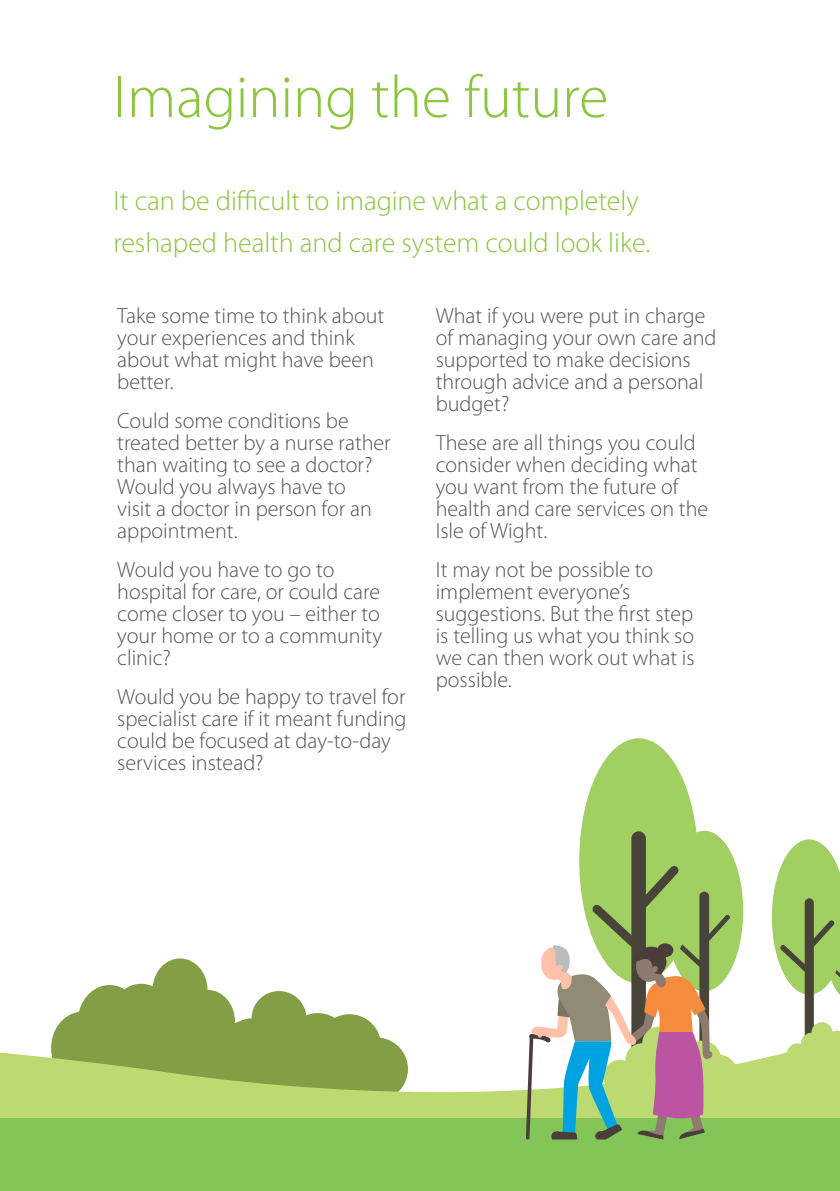
<style>
.page{position:relative;width:840px;height:1191px;background:#fff}
.page>*{position:absolute;margin:0;border:0;box-sizing:border-box;transform-origin:0 0}
.t1{font:300 60px "Myriad Pro";color:#8bc63e}
.Large_Intro_Para{font:300 28px/42px "Myriad Pro";color:#8bc63e}
.Bullets{font:300 22px/22px "Myriad Pro";color:#545354}
</style>
<div class="page">
<svg style="left:80px;top:958px;width:224px;height:49px"></svg>
<svg style="left:771px;top:839px;width:68px;height:168px"></svg>
<svg style="left:0;top:1007px;width:839px;height:112px"></svg>
<div style="left:0;top:1119px;width:839px;height:72px;background:#83c557"></div>
<div style="left:665px;top:830px;width:77px;height:161px;background:#a2cf62;border-radius:50%"></div>
<div style="left:579px;top:738px;width:118px;height:245px;background:#a2cf62;border-radius:50%"></div>
<svg style="left:525px;top:831px;width:212px;height:308px"></svg>
<p class="t1" style="left:113px;top:64px;width:496px">Imagining the future</p>
<p class="Large_Intro_Para" style="left:113px;top:180px;width:538px">It can be difficult to imagine what a completely reshaped health and care system could look like.</p>
<p class="Bullets" style="left:117px;top:305px;width:268px">Take some time to think about your experiences and think about what might have been better.</p>
<p class="Bullets" style="left:117px;top:410px;width:275px">Could some conditions be treated better by a nurse rather than waiting to see a doctor?<br>Would you always have to<br>visit a doctor in person for an appointment.</p>
<p class="Bullets" style="left:117px;top:559px;width:266px">Would you have to go to hospital for care, or could care come closer to you – either to your home or to a community clinic?</p>
<p class="Bullets" style="left:117px;top:686px;width:291px">Would you be happy to travel for specialist care if it meant funding could be focused at day-to-day services instead?</p>
<p class="Bullets" style="left:435px;top:305px;width:282px">What if you were put in charge of managing your own care and supported to make decisions through advice and a personal budget?</p>
<p class="Bullets" style="left:435px;top:432px;width:274px">These are all things you could consider when deciding what you want from the future of health and care services on the<br>Isle of Wight.</p>
<p class="Bullets" style="left:435px;top:559px;width:260px">It may not be possible to implement everyone’s suggestions. But the first step is telling us what you think so we can then work out what is possible.</p>
</div>
